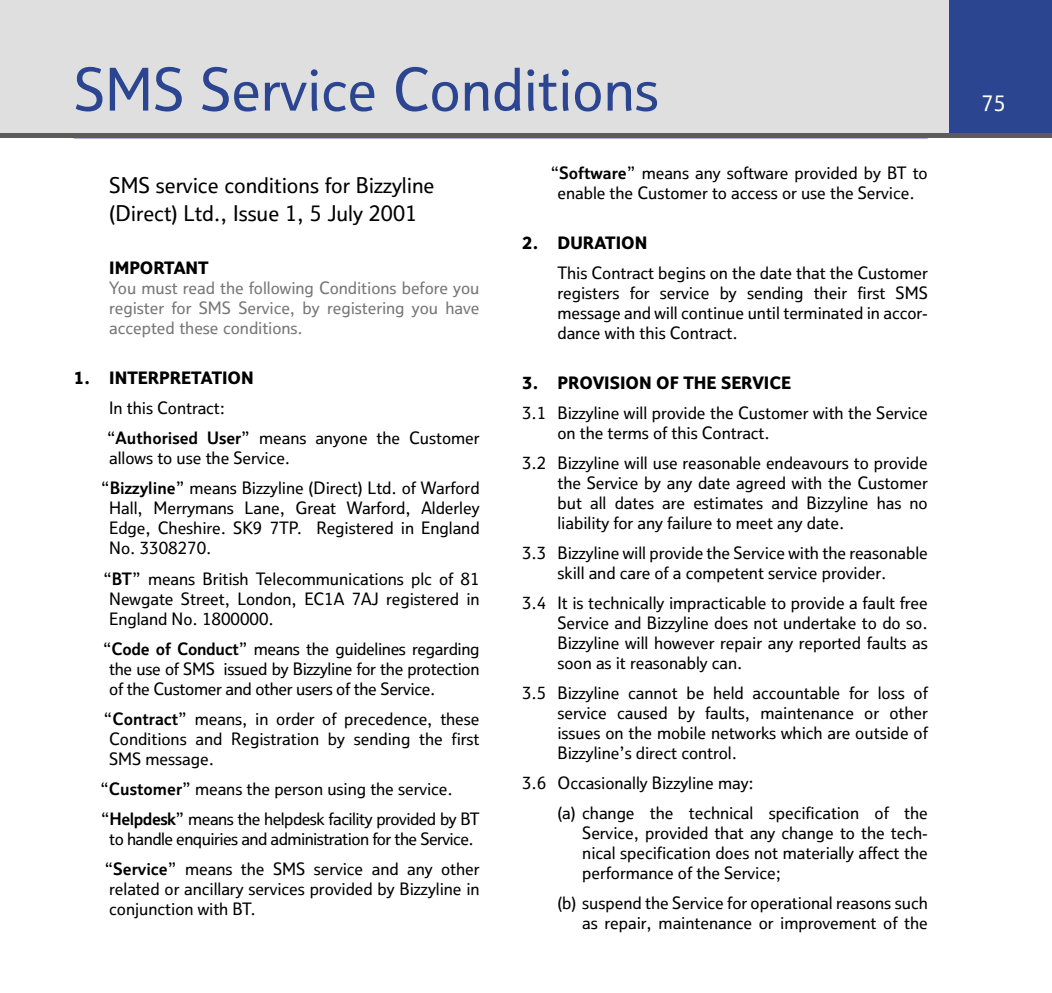
<style>
.page{position:relative;width:1052px;height:993px;background:#fff}
.page>*{position:absolute;margin:0;border:0;box-sizing:border-box;transform-origin:0 0}
.t1{font:57.5px "BT Medium";color:#2b4590}
.t2{font:21.25px/27.5px "BT Medium";color:#000}
.t3{font:21.25px "BT Medium";color:#fff}
.t4{font:16.75px/20px "BT Medium";color:#000;text-align:justify}
.t5{font:16.75px/30px "BT Medium";letter-spacing:-.03em;color:#000}
.t6{font:16.75px/20px "BT Medium";color:#777;text-align:justify}
.t7{font:700 16.75px "BT Extra";color:#000}
.s1{font-family:"BT Bold"}
</style>
<div class="page">
<svg style="left:0;top:0;width:1052px;height:139px;background:#c9ccd3"></svg>
<h1 class="t1" style="left:74px;top:68px;width:586px">SMS Service Conditions</h1>
<p class="t2" style="left:109px;top:173px;width:327px">SMS service conditions for Bizzyline (Direct) Ltd., Issue 1, 5 July 2001</p>
<p class="t7" style="left:109px;top:262px;width:101px">IMPORTANT</p>
<p class="t6" style="left:109px;top:280px;width:372px">You must read the following Conditions before you register for SMS Service, by registering you have accepted these conditions.</p>
<p class="t7" style="left:74px;top:372px;width:182px">1. INTERPRETATION</p>
<p class="t4" style="left:107px;top:395px;width:374px;line-height:30px">In this Contract:<br>“<span class="s1">Authorised User</span>” means anyone the Customer</p>
<p class="t4" style="left:101px;top:445px;width:380px;line-height:30px;text-indent:8px">allows to use the Service.<br>“<span class="s1">Bizzyline</span>” means Bizzyline (Direct) Ltd. of Warford</p>
<p class="t4" style="left:109px;top:500px;width:372px">Hall, Merrymans Lane, Great Warford, Alderley Edge, Cheshire. SK9 7TP. Registered in England No. 3308270.</p>
<p class="t4" style="left:109px;top:570px;width:372px;text-indent:-6px">“<span class="s1">BT</span>” means British Telecommunications plc of 81<br>Newgate Street, London, EC1A 7AJ registered in England No. 1800000.</p>
<p class="t4" style="left:109px;top:640px;width:372px;text-indent:-7px">“<span class="s1">Code of Conduct</span>” means the guidelines regarding the use of SMS issued by Bizzyline for the protection of the Customer and other users of the Service.</p>
<p class="t4" style="left:109px;top:710px;width:372px;text-indent:-6px">“<span class="s1">Contract</span>” means, in order of precedence, these Conditions and Registration by sending the first SMS message.</p>
<p class="t5" style="left:100px;top:775px;width:381px">“<span class="s1">Customer</span>” means the person using the service. “<span class="s1">Helpdesk</span>” means the helpdesk facility provided by BT</p>
<p class="t5" style="left:104px;top:825px;width:377px">to handle enquiries and administration for the Service. “<span class="s1">Service</span>” means the SMS service and any other</p>
<p class="t4" style="left:109px;top:880px;width:372px">related or ancillary services provided by Bizzyline in conjunction with BT.</p>
<p class="t4" style="left:550px;top:164px;width:379px;text-align:center">“<span class="s1">Software</span>” means any software provided by BT to enable the Customer to access or use the Service.</p>
<p class="t7" style="left:522px;top:237px;width:127px">2. DURATION</p>
<p class="t4" style="left:557px;top:264px;width:372px">This Contract begins on the date that the Customer registers for service by sending their first SMS message and will continue until terminated in accor&shy;dance with this Contract.</p>
<p class="t7" style="left:522px;top:377px;width:271px">3. PROVISION OF THE SERVICE</p>
<p class="t4" style="left:557px;top:404px;width:372px;text-indent:-35px">3.1 Bizzyline will provide the Customer with the Service on the terms of this Contract.</p>
<p class="t4" style="left:557px;top:454px;width:372px;text-indent:-35px">3.2 Bizzyline will use reasonable endeavours to provide the Service by any date agreed with the Customer but all dates are estimates and Bizzyline has no liability for any failure to meet any date.</p>
<p class="t4" style="left:522px;top:544px;width:407px;text-align:center">3.3 Bizzyline will provide the Service with the reasonable skill and care of a competent service provider.</p>
<p class="t4" style="left:557px;top:594px;width:372px;text-indent:-35px">3.4 It is technically impracticable to provide a fault free Service and Bizzyline does not undertake to do so.<br>Bizzyline will however repair any reported faults as soon as it reasonably can.</p>
<p class="t4" style="left:557px;top:684px;width:372px;text-indent:-35px">3.5 Bizzyline cannot be held accountable for loss of service caused by faults, maintenance or other issues on the mobile networks which are outside of Bizzyline’s direct control.</p>
<p class="t4" style="left:557px;top:769px;width:372px;line-height:30px;text-indent:-35px">3.6 Occasionally Bizzyline may:<br>(a) change the technical specification of the</p>
<p class="t4" style="left:582px;top:824px;width:347px">Service, provided that any change to the tech&shy;nical specification does not materially affect the performance of the Service;</p>
<p class="t4" style="left:557px;top:894px;width:372px;text-align:right">(b) suspend the Service for operational reasons such as repair, maintenance or improvement of the</p>
<p class="t3" style="left:982px;top:95px;width:26px">75</p>
</div>
